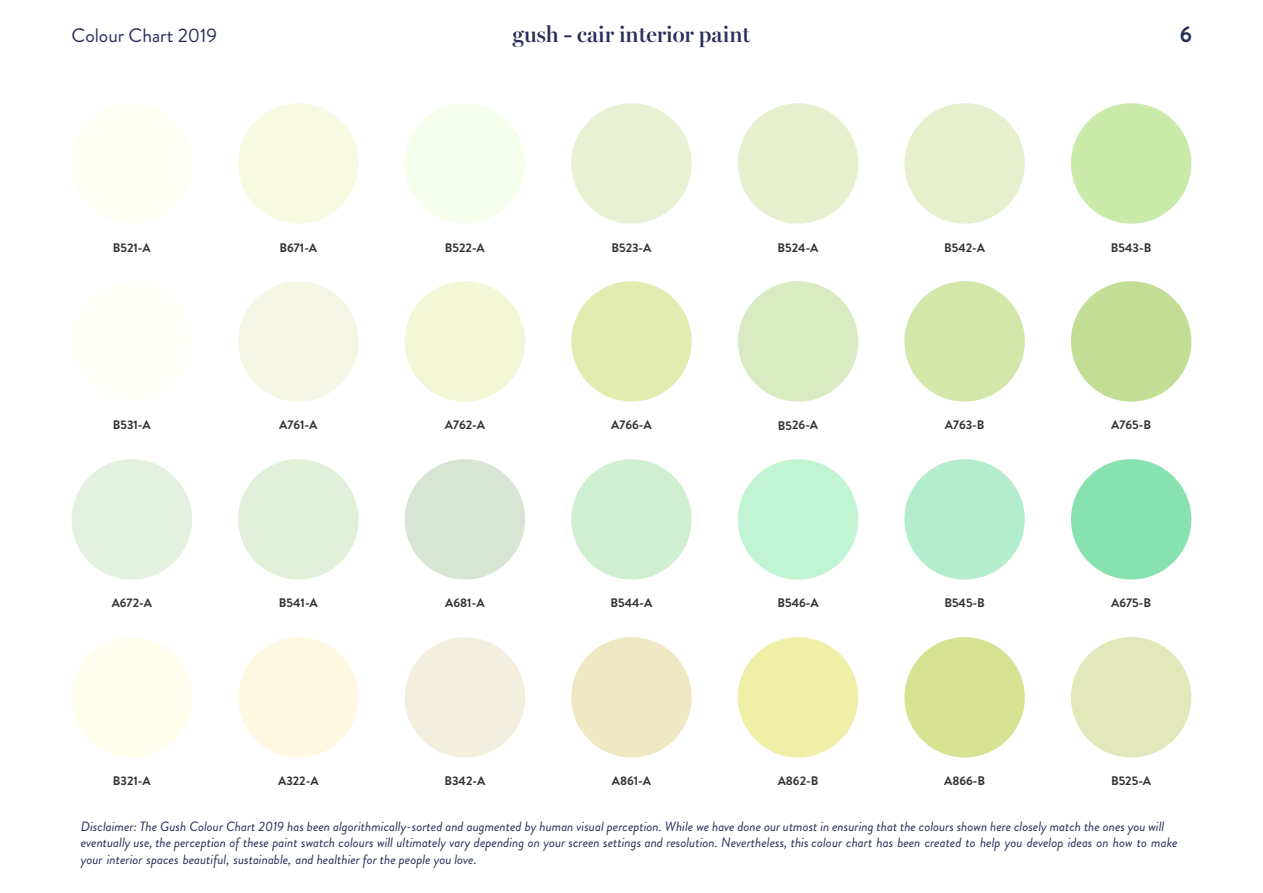
<style>
.page{position:relative;width:1263px;height:893px;background:#fff}
.page>*{position:absolute;margin:0;border:0;box-sizing:border-box;transform-origin:0 0}
.t1{font:600 22.5px "Miller Banner";color:#282d58}
.t2{font:700 22.5px "Brandon Grotesque";color:#282d58}
.t3{font:19.5px "Brandon Grotesque";color:#282d58}
.t4{font:italic 13.5px/16.2px "Brandon Grotesque";color:#282d58}
.t5{font:700 12.45px "Brandon Grotesque";color:#323232}
</style>
<div class="page">
<div style="left:72px;top:103px;width:120px;height:121px;background:#fdfff5;border-radius:50%"></div>
<div style="left:238px;top:103px;width:121px;height:121px;background:#f9fae2;border-radius:50%"></div>
<div style="left:405px;top:103px;width:120px;height:121px;background:#f6ffeb;border-radius:50%"></div>
<div style="left:571px;top:103px;width:121px;height:121px;background:#e8f1d3;border-radius:50%"></div>
<div style="left:738px;top:103px;width:120px;height:121px;background:#e6f0cf;border-radius:50%"></div>
<div style="left:904px;top:103px;width:121px;height:121px;background:#e6f0cf;border-radius:50%"></div>
<div style="left:1071px;top:103px;width:120px;height:121px;background:#caeaa9;border-radius:50%"></div>
<div style="left:72px;top:281px;width:120px;height:121px;background:#fefff8;border-radius:50%"></div>
<div style="left:238px;top:281px;width:121px;height:121px;background:#f5f7e4;border-radius:50%"></div>
<div style="left:405px;top:281px;width:120px;height:121px;background:#f4f7d7;border-radius:50%"></div>
<div style="left:571px;top:281px;width:121px;height:121px;background:#e3ecb0;border-radius:50%"></div>
<div style="left:738px;top:281px;width:120px;height:121px;background:#daebc3;border-radius:50%"></div>
<div style="left:904px;top:281px;width:121px;height:121px;background:#d5e6aa;border-radius:50%"></div>
<div style="left:1071px;top:281px;width:120px;height:121px;background:#c2de94;border-radius:50%"></div>
<div style="left:72px;top:459px;width:120px;height:121px;background:#e4f1de;border-radius:50%"></div>
<div style="left:238px;top:459px;width:121px;height:121px;background:#e2f0da;border-radius:50%"></div>
<div style="left:405px;top:459px;width:120px;height:121px;background:#d9e5d3;border-radius:50%"></div>
<div style="left:571px;top:459px;width:121px;height:121px;background:#d0efd0;border-radius:50%"></div>
<div style="left:738px;top:459px;width:120px;height:121px;background:#c1f4d3;border-radius:50%"></div>
<div style="left:904px;top:459px;width:121px;height:121px;background:#b4edcc;border-radius:50%"></div>
<div style="left:1071px;top:459px;width:120px;height:121px;background:#88e2af;border-radius:50%"></div>
<div style="left:72px;top:637px;width:120px;height:120px;background:#fffdeb;border-radius:50%"></div>
<div style="left:238px;top:637px;width:121px;height:120px;background:#fff9e3;border-radius:50%"></div>
<div style="left:405px;top:637px;width:120px;height:120px;background:#f3efde;border-radius:50%"></div>
<div style="left:571px;top:637px;width:121px;height:120px;background:#efe8c2;border-radius:50%"></div>
<div style="left:738px;top:637px;width:120px;height:120px;background:#efefa8;border-radius:50%"></div>
<div style="left:904px;top:637px;width:121px;height:120px;background:#d8e293;border-radius:50%"></div>
<div style="left:1071px;top:637px;width:120px;height:120px;background:#e3e8ba;border-radius:50%"></div>
<h2 class="t3" style="left:72px;top:21px;width:147px">Colour Chart 2019</h2>
<h1 class="t1" style="left:513px;top:20px;width:239px">gush - cair interior paint</h1>
<h1 class="t2" style="left:1180px;top:18px;width:14px">6</h1>
<p class="t5" style="left:113px;top:239px;width:39px">B521-A</p>
<p class="t5" style="left:279px;top:239px;width:39px">B671-A</p>
<p class="t5" style="left:445px;top:239px;width:41px">B522-A</p>
<p class="t5" style="left:611px;top:239px;width:42px">B523-A</p>
<p class="t5" style="left:777px;top:239px;width:42px">B524-A</p>
<p class="t5" style="left:944px;top:239px;width:42px">B542-A</p>
<p class="t5" style="left:1111px;top:239px;width:42px">B543-B</p>
<p class="t5" style="left:113px;top:416px;width:40px">B531-A</p>
<p class="t5" style="left:279px;top:416px;width:40px">A761-A</p>
<p class="t5" style="left:445px;top:416px;width:42px">A762-A</p>
<p class="t5" style="left:611px;top:416px;width:42px">A766-A</p>
<p class="t5" style="left:778px;top:416px;width:42px">B526-A</p>
<p class="t5" style="left:945px;top:416px;width:41px">A763-B</p>
<p class="t5" style="left:1111px;top:416px;width:41px">A765-B</p>
<p class="t5" style="left:112px;top:594px;width:42px">A672-A</p>
<p class="t5" style="left:279px;top:594px;width:40px">B541-A</p>
<p class="t5" style="left:445px;top:594px;width:41px">A681-A</p>
<p class="t5" style="left:610px;top:594px;width:43px">B544-A</p>
<p class="t5" style="left:777px;top:594px;width:43px">B546-A</p>
<p class="t5" style="left:944px;top:594px;width:42px">B545-B</p>
<p class="t5" style="left:1111px;top:594px;width:41px">A675-B</p>
<p class="t5" style="left:113px;top:772px;width:39px">B321-A</p>
<p class="t5" style="left:278px;top:772px;width:42px">A322-A</p>
<p class="t5" style="left:444px;top:772px;width:42px">B342-A</p>
<p class="t5" style="left:612px;top:772px;width:41px">A861-A</p>
<p class="t5" style="left:778px;top:772px;width:42px">A862-B</p>
<p class="t5" style="left:944px;top:772px;width:42px">A866-B</p>
<p class="t5" style="left:1111px;top:772px;width:42px">B525-A</p>
<p class="t4" style="left:81px;top:819px;width:1098px">Disclaimer: The Gush Colour Chart 2019 has been algorithmically-sorted and augmented by human visual perception. While we have done our utmost in ensuring that the colours shown here closely match the ones you will eventually use, the perception of these paint swatch colours will ultimately vary depending on your screen settings and resolution. Nevertheless, this colour chart has been created to help you develop ideas on how to make your interior spaces beautiful, sustainable, and healthier for the people you love.</p>
</div>
